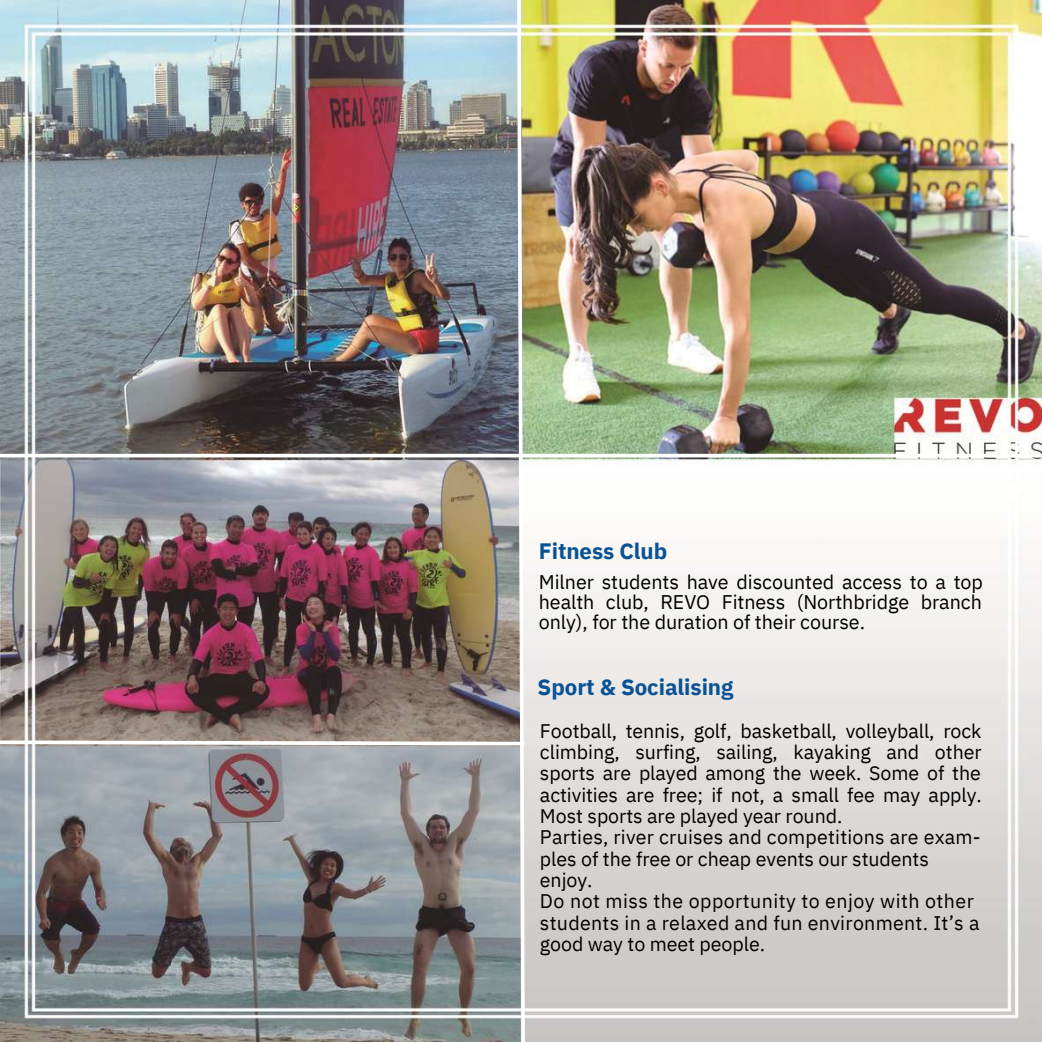
<style>
.page{position:relative;width:1042px;height:1043px;background:#fff}
.page>*{position:absolute;margin:0;border:0;box-sizing:border-box;transform-origin:0 0}
.t1{font:700 22.22px "IBM Plex Sans";letter-spacing:-.005em;color:#085296}
.t2{font:19.78px/20.1px "IBM Plex Sans";letter-spacing:-.005em;color:#000;text-align:justify}
.t3{font:19.6px/21.3px "IBM Plex Sans";letter-spacing:-.005em;color:#000}
</style>
<div class="page">
<img style="left:528px;top:0;width:513px;height:1041px">
<svg style="left:528px;top:453px;width:513px;height:4px"></svg>
<img style="left:0;top:0;width:528px;height:1041px">
<p class="t1" style="left:538px;top:536px;width:130px">Fitness Club</p>
<p class="t2" style="left:538px;top:571px;width:445px">Milner students have discounted access to a top health club, REVO Fitness (Northbridge branch only), for the duration of their course.</p>
<p class="t1" style="left:537px;top:672px;width:197px">Sport &amp; Socialising</p>
<p class="t3" style="left:540px;top:719px;width:443px">Football, tennis, golf, basketball, volleyball, rock climbing, surfing, sailing, kayaking and other sports are played among the week. Some of the activities are free; if not, a small fee may apply.<br>Most sports are played year round.<br>Parties, river cruises and competitions are exam&shy;ples of the free or cheap events our students enjoy.<br>Do not miss the opportunity to enjoy with other students in a relaxed and fun environment. It’s a good way to meet people.</p>
</div>
